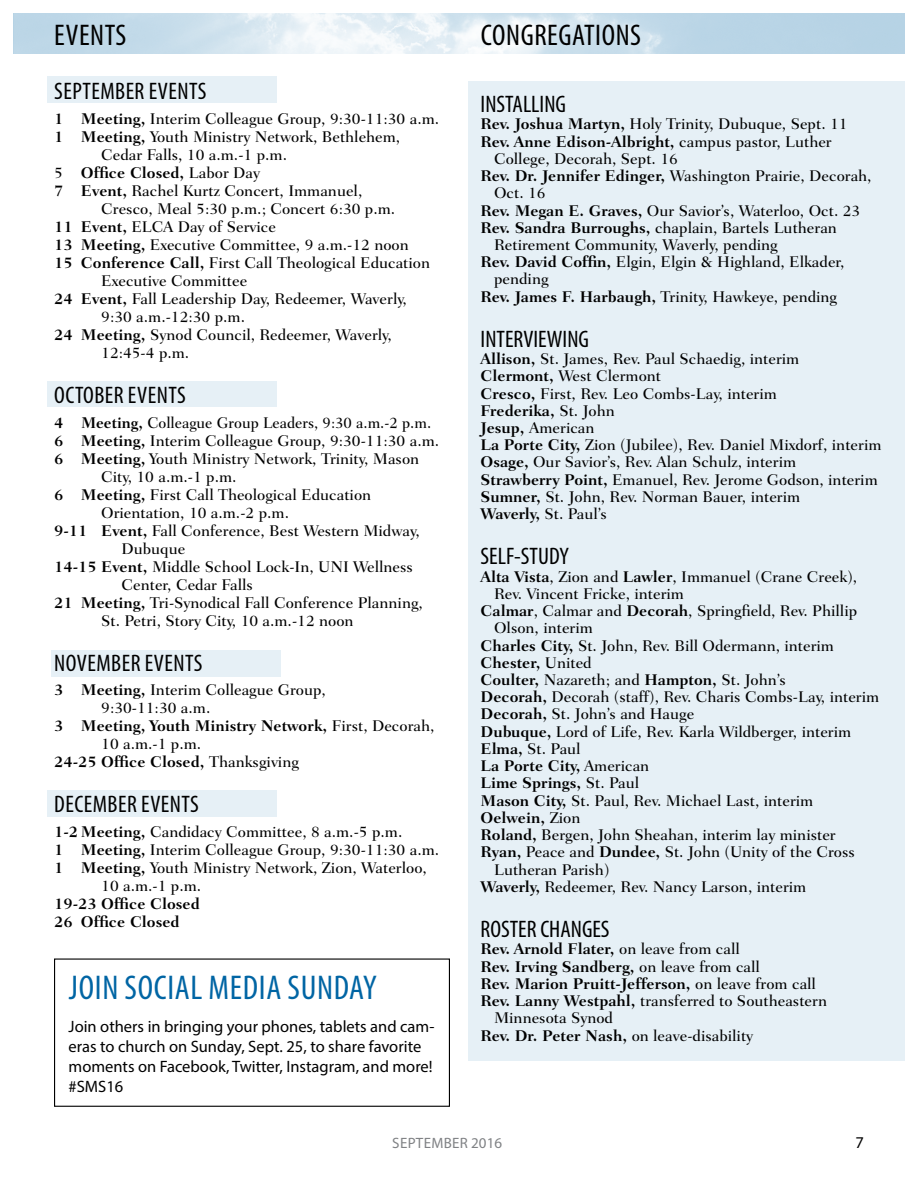
<style>
.page{position:relative;width:918px;height:1188px;background:#fff}
.page>*{position:absolute;margin:0;border:0;box-sizing:border-box;transform-origin:0 0}
.t1{font:condensed 34.5px "Myriad Pro";letter-spacing:.02em;color:#0065a4}
.t2{font:condensed 30px "Myriad Pro";letter-spacing:.02em;color:#000}
.t3{font:condensed 24px "Myriad Pro";color:#000}
.t4{font:condensed 24px "Myriad Pro";letter-spacing:.02em;color:#000}
.t5{font:16.5px/19.8px "Myriad Pro";color:#000}
.t6{font:500 15.75px/17.2px "Fairfield LT Std";color:#000}
.t7{font:700 15.75px/18px "Fairfield LT Std";color:#000}
.t8{font:500 15.75px "Fairfield LT Std";color:#000;scale:.96 1}
.t9{font:15px "Myriad Pro";letter-spacing:.02em;color:#808285}
.s1{font-weight:700}
.s2{font-weight:500}
</style>
<div class="page">
<img style="left:14px;top:14px;width:890px;height:40px">
<div style="left:47px;top:791px;width:230px;height:26px;background:#e6f0f6"></div>
<div style="left:47px;top:381px;width:230px;height:26px;background:#e6f0f6"></div>
<div style="left:47px;top:77px;width:230px;height:26px;background:#e6f0f6"></div>
<div style="left:51px;top:650px;width:229px;height:27px;background:#e6f0f6"></div>
<div style="left:468px;top:81px;width:436px;height:980px;background:#e6f0f6"></div>
<div style="left:54px;top:958px;width:396px;height:149px;border:1px solid #000"></div>
<h2 class="t2" style="left:54px;top:17px;width:62px">EV ENTS</h2>
<h2 class="t2" style="left:481px;top:17px;width:160px">CONGREGATIONS</h2>
<h3 class="t4" style="left:54px;top:77px;width:154px">SEPTEMBER EVENTS</h3>
<p class="t6" style="left:54px;top:110px;width:387px"><span class="s1">1 Meeting,</span> Interim Colleague Group, 9:30-11:30 a.m.</p>
<p class="t6" style="left:54px;top:128px;width:348px"><span class="s1">1 Meeting,</span> Youth Ministry Network, Bethlehem,</p>
<p class="t6" style="left:101px;top:146px;width:187px">Cedar Falls, 10 a.m.-1 p.m.</p>
<p class="t7" style="left:54px;top:164px;width:208px"><span class="s2">5</span> Office Closed, <span class="s2">Labor Day</span></p>
<p class="t6" style="left:54px;top:182px;width:310px"><span class="s1">7 Event,</span> Rachel Kurtz Concert, Immanuel,</p>
<p class="t6" style="left:101px;top:200px;width:296px">Cresco, Meal 5:30 p.m.; Concert 6:30 p.m.</p>
<p class="t6" style="left:54px;top:218px;width:224px"><span class="s1">11 Event,</span> ELCA Day of Service</p>
<p class="t6" style="left:54px;top:236px;width:356px"><span class="s1">13 Meeting,</span> Executive Committee, 9 a.m.-12 noon</p>
<p class="t6" style="left:54px;top:254px;width:378px"><span class="s1">15 Conference Call,</span> First Call Theological Education</p>
<p class="t6" style="left:101px;top:272px;width:148px">Executive Committee</p>
<p class="t6" style="left:54px;top:290px;width:355px"><span class="s1">24 Event,</span> Fall Leadership Day, Redeemer, Waverly,</p>
<p class="t6" style="left:101px;top:308px;width:145px">9:30 a.m.-12:30 p.m.</p>
<p class="t6" style="left:54px;top:326px;width:339px"><span class="s1">24 Meeting,</span> Synod Council, Redeemer, Waverly,</p>
<p class="t6" style="left:101px;top:344px;width:90px">12:45-4 p.m.</p>
<h3 class="t3" style="left:54px;top:380px;width:133px">OCTOBER EVENTS</h3>
<p class="t8" style="left:54px;top:413px;width:395px"><span class="s1">4 Meeting,</span> Colleague Group Leaders, 9:30 a.m.-2 p.m.</p>
<p class="t6" style="left:54px;top:432px;width:387px"><span class="s1">6 Meeting,</span> Interim Colleague Group, 9:30-11:30 a.m.</p>
<p class="t6" style="left:54px;top:450px;width:367px"><span class="s1">6 Meeting,</span> Youth Ministry Network, Trinity, Mason</p>
<p class="t6" style="left:101px;top:468px;width:137px">City, 10 a.m.-1 p.m.</p>
<p class="t6" style="left:54px;top:486px;width:319px"><span class="s1">6 Meeting,</span> First Call Theological Education</p>
<p class="t6" style="left:101px;top:504px;width:189px">Orientation, 10 a.m.-2 p.m.</p>
<p class="t6" style="left:54px;top:522px;width:367px"><span class="s1">9-11 Event,</span> Fall Conference, Best Western Midway,</p>
<p class="t6" style="left:122px;top:540px;width:65px">Dubuque</p>
<p class="t6" style="left:54px;top:558px;width:361px"><span class="s1">14-15 Event,</span> Middle School Lock-In, UNI Wellness</p>
<p class="t6" style="left:122px;top:576px;width:133px">Center, Cedar Falls</p>
<p class="t6" style="left:54px;top:594px;width:371px"><span class="s1">21 Meeting,</span> Tri-Synodical Fall Conference Planning,</p>
<p class="t6" style="left:101px;top:612px;width:254px">St. Petri, Story City, 10 a.m.-12 noon</p>
<h3 class="t3" style="left:54px;top:648px;width:150px">NOVEMBER EVENTS</h3>
<p class="t6" style="left:54px;top:681px;width:273px"><span class="s1">3 Meeting,</span> Interim Colleague Group,</p>
<p class="t6" style="left:101px;top:699px;width:111px">9:30-11:30 a.m.</p>
<p class="t7" style="left:54px;top:717px;width:382px">3 Meeting, Youth Ministry Network, <span class="s2">First, Decorah,</span></p>
<p class="t6" style="left:101px;top:735px;width:102px">10 a.m.-1 p.m.</p>
<p class="t7" style="left:54px;top:753px;width:246px">24-25 Office Closed, <span class="s2">Thanksgiving</span></p>
<h3 class="t4" style="left:54px;top:790px;width:146px">DECEMBER EVENTS</h3>
<p class="t6" style="left:54px;top:823px;width:350px"><span class="s1">1-2 Meeting,</span> Candidacy Committee, 8 a.m.-5 p.m.</p>
<p class="t6" style="left:54px;top:841px;width:387px"><span class="s1">1 Meeting,</span> Interim Colleague Group, 9:30-11:30 a.m.</p>
<p class="t6" style="left:54px;top:859px;width:374px"><span class="s1">1 Meeting,</span> Youth Ministry Network, Zion, Waterloo,</p>
<p class="t6" style="left:101px;top:877px;width:102px">10 a.m.-1 p.m.</p>
<p class="t7" style="left:54px;top:895px;width:147px">19-23 Office Closed<br>26 Office Closed</p>
<h1 class="t1" style="left:69px;top:967px;width:288px">JOIN SOCIAL MEDIA SUNDAY</h1>
<p class="t5" style="left:69px;top:1017px;width:367px">Join others in bringing your phones, tablets and cam&shy;eras to church on Sunday, Sept. 25, to share favorite moments on Facebook, Twitter, Instagram, and more! #SMS16</p>
<h3 class="t3" style="left:481px;top:90px;width:87px">INSTALLING</h3>
<p class="t6" style="left:481px;top:116px;width:369px"><span class="s1">Rev. Joshua Martyn,</span> Holy Trinity, Dubuque, Sept. 11</p>
<p class="t7" style="left:481px;top:132px;width:353px">Rev. Anne Edison-Albright, <span class="s2">campus pastor, Luther</span></p>
<p class="t6" style="left:494px;top:150px;width:185px">College, Decorah, Sept. 16</p>
<p class="t6" style="left:481px;top:167px;width:393px"><span class="s1">Rev. Dr. Jennifer Edinger,</span> Washington Prairie, Decorah,</p>
<p class="t6" style="left:494px;top:184px;width:53px">Oct. 16</p>
<p class="t6" style="left:481px;top:202px;width:381px"><span class="s1">Rev. Megan E. Graves,</span> Our Savior’s, Waterloo, Oct. 23</p>
<p class="t6" style="left:481px;top:219px;width:358px"><span class="s1">Rev. Sandra Burroughs,</span> chaplain, Bartels Lutheran</p>
<p class="t6" style="left:494px;top:236px;width:285px">Retirement Community, Waverly, pending</p>
<p class="t6" style="left:481px;top:253px;width:366px"><span class="s1">Rev. David Coffin,</span> Elgin, Elgin &amp; Highland, Elkader,</p>
<p class="t6" style="left:494px;top:271px;width:56px">pending</p>
<p class="t6" style="left:481px;top:288px;width:358px"><span class="s1">Rev. James F. Harbaugh,</span> Trinity, Hawkeye, pending</p>
<h3 class="t3" style="left:481px;top:324px;width:110px">INTERVIEWING</h3>
<p class="t6" style="left:481px;top:350px;width:402px"><span class="s1">Allison,</span> St. James, Rev. Paul Schaedig, interim<br><span class="s1">Clermont,</span> West Clermont<br><span class="s1">Cresco,</span> First, Rev. Leo Combs-Lay, interim<br><span class="s1">Frederika,</span> St. John<br><span class="s1">Jesup,</span> American<br><span class="s1">La Porte City,</span> Zion (Jubilee), Rev. Daniel Mixdorf, interim <span class="s1">Osage,</span> Our Savior’s, Rev. Alan Schulz, interim<br><span class="s1">Strawberry Point,</span> Emanuel, Rev. Jerome Godson, interim <span class="s1">Sumner,</span> St. John, Rev. Norman Bauer, interim<br><span class="s1">Waverly,</span> St. Paul’s</p>
<h3 class="t3" style="left:481px;top:542px;width:90px">SELF-STUDY</h3>
<p class="t6" style="left:481px;top:568px;width:378px"><span class="s1">Alta Vista</span>, Zion and <span class="s1">Lawler</span>, Immanuel (Crane Creek),</p>
<p class="t6" style="left:494px;top:585px;width:191px">Rev. Vincent Fricke, interim</p>
<p class="t6" style="left:481px;top:602px;width:378px"><span class="s1">Calmar</span>, Calmar and <span class="s1">Decorah</span>, Springfield, Rev. Phillip</p>
<p class="t6" style="left:494px;top:619px;width:100px">Olson, interim</p>
<p class="t6" style="left:481px;top:637px;width:355px"><span class="s1">Charles City,</span> St. John, Rev. Bill Odermann, interim</p>
<p class="t7" style="left:481px;top:654px;width:113px">Chester, <span class="s2">United</span></p>
<p class="t6" style="left:481px;top:671px;width:307px"><span class="s1">Coulter,</span> Nazareth; and <span class="s1">Hampton,</span> St. John’s</p>
<p class="t6" style="left:481px;top:688px;width:400px"><span class="s1">Decorah,</span> Decorah (staff), Rev. Charis Combs-Lay, interim</p>
<p class="t6" style="left:481px;top:706px;width:215px"><span class="s1">Decorah,</span> St. John’s and Hauge</p>
<p class="t6" style="left:481px;top:723px;width:372px"><span class="s1">Dubuque,</span> Lord of Life, Rev. Karla Wildberger, interim</p>
<p class="t6" style="left:481px;top:740px;width:102px"><span class="s1">Elma,</span> St. Paul</p>
<p class="t7" style="left:481px;top:757px;width:170px">La Porte City, <span class="s2">American</span></p>
<p class="t7" style="left:481px;top:774px;width:160px">Lime Springs, <span class="s2">St. Paul</span></p>
<p class="t6" style="left:481px;top:792px;width:334px"><span class="s1">Mason City,</span> St. Paul, Rev. Michael Last, interim</p>
<p class="t7" style="left:481px;top:809px;width:101px">Oelwein, <span class="s2">Zion</span></p>
<p class="t6" style="left:481px;top:826px;width:357px"><span class="s1">Roland,</span> Bergen, John Sheahan, interim lay minister</p>
<p class="t6" style="left:481px;top:844px;width:376px"><span class="s1">Ryan,</span> Peace and <span class="s1">Dundee,</span> St. John (Unity of the Cross</p>
<p class="t6" style="left:494px;top:861px;width:117px">Lutheran Parish)</p>
<p class="t6" style="left:481px;top:878px;width:327px"><span class="s1">Waverly,</span> Redeemer, Rev. Nancy Larson, interim</p>
<h3 class="t3" style="left:481px;top:915px;width:131px">ROSTER CHANGES</h3>
<p class="t7" style="left:481px;top:940px;width:261px">Rev. Arnold Flater, <span class="s2">on leave from call</span></p>
<p class="t7" style="left:481px;top:957px;width:281px">Rev. Irving Sandberg, <span class="s2">on leave from call</span></p>
<p class="t7" style="left:481px;top:975px;width:337px">Rev. Marion Pruitt-Jefferson, <span class="s2">on leave from call</span></p>
<p class="t6" style="left:481px;top:992px;width:348px"><span class="s1">Rev. Lanny Westpahl,</span> transferred to Southeastern</p>
<p class="t6" style="left:494px;top:1009px;width:120px">Minnesota Synod</p>
<p class="t6" style="left:481px;top:1027px;width:274px"><span class="s1">Rev. Dr. Peter Nash,</span> on leave-disability</p>
<p class="t9" style="left:392px;top:1133px;width:111px">SEPTEMBER 2016</p>
<p class="t5" style="left:856px;top:1132px;width:10px">7</p>
</div>
